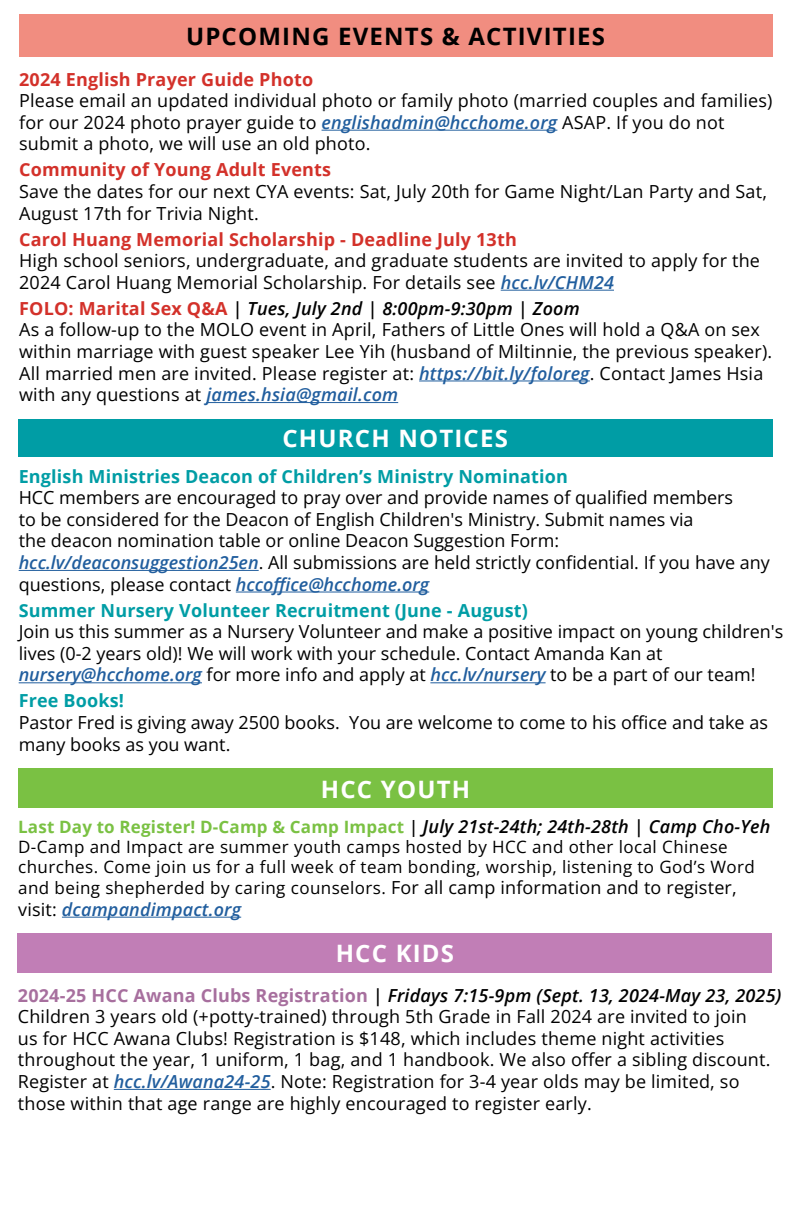
<style>
.page{position:relative;width:792px;height:1224px;background:#fff}
.page>*{position:absolute;margin:0;border:0;box-sizing:border-box;transform-origin:0 0}
.t1{font:700 24px "Open Sans";letter-spacing:.05em;color:#fff}
.t2{font:700 24px "Open Sans";letter-spacing:.05em;color:#000}
.t3{font:18px/21.6px "Open Sans";letter-spacing:.01em;color:#000}
.t4{font:700 18px "Open Sans";letter-spacing:.01em;color:#009da5}
.t5{font:700 18px "Open Sans";letter-spacing:.01em;color:#d3312a}
.t6{font:italic 600 18px "Open Sans";letter-spacing:.01em;color:#215e9e}
.t7{font:17px/20px "Open Sans";letter-spacing:.025em;color:#000}
.s1{font-weight:600;font-style:italic;color:#215e9e}
.s2{font-weight:700;color:#d3312a}
.s3{font-weight:600;font-style:italic}
.s4{font-weight:700;color:#7ac143}
.s5{font-weight:600;font-style:italic;font-size:18px}
.s6{font-size:18px}
.s7{font-weight:400;font-style:normal;color:#000}
.s8{font-weight:700;color:#a76f9e}
</style>
<div class="page">
<div style="left:19px;top:15px;width:753px;height:42px;background:#f18d80"></div>
<div style="left:18px;top:419px;width:754px;height:38px;background:#009da5"></div>
<div style="left:18px;top:768px;width:755px;height:40px;background:#7ac143"></div>
<hr style="left:62px;top:917px;width:179px;height:1px;background:#215e9e">
<hr style="left:322px;top:130px;width:235px;height:1px;background:#215e9e">
<hr style="left:501px;top:290px;width:113px;height:1px;background:#215e9e">
<hr style="left:419px;top:381px;width:171px;height:1px;background:#215e9e">
<hr style="left:206px;top:402px;width:192px;height:1px;background:#215e9e">
<div style="left:18px;top:933px;width:754px;height:39px;background:#c17eb6"></div>
<hr style="left:114px;top:1089px;width:157px;height:1px;background:#215e9e">
<hr style="left:19px;top:570px;width:240px;height:1px;background:#215e9e">
<hr style="left:236px;top:592px;width:193px;height:1px;background:#215e9e">
<hr style="left:19px;top:682px;width:183px;height:1px;background:#215e9e">
<hr style="left:430px;top:682px;width:116px;height:1px;background:#215e9e">
<h1 class="t2" style="left:186px;top:19px;width:421px">UPCOMING EVENTS &amp; ACTIVITIES</h1>
<p class="t5" style="left:19px;top:66px;width:296px">2024 English Prayer Guide Photo</p>
<p class="t3" style="left:19px;top:89px;width:755px">Please email an updated individual photo or family photo (married couples and families) for our 2024 photo prayer guide to <span class="s1">englishadmin@hcchome.org</span> ASAP. If you do not submit a photo, we will use an old photo.</p>
<p class="t5" style="left:19px;top:157px;width:314px">Community of Young Adult Events</p>
<p class="t3" style="left:19px;top:180px;width:749px">Save the dates for our next CYA events: Sat, July 20th for Game Night/Lan Party and Sat,<br>August 17th for Trivia Night.</p>
<p class="t5" style="left:19px;top:226px;width:499px">Carol Huang Memorial Scholarship - Deadline July 13th</p>
<p class="t3" style="left:19px;top:249px;width:742px">High school seniors, undergraduate, and graduate students are invited to apply for the<br>2024 Carol Huang Memorial Scholarship. For details see <span class="s1">hcc.lv/CHM24</span></p>
<p class="t3" style="left:19px;top:297px;width:755px"><span class="s2">FOLO: Marital Sex Q&amp;A</span> <span class="s3">| Tues, July 2nd | 8:00pm-9:30pm | Zoom<br></span>As a follow-up to the MOLO event in April, Fathers of Little Ones will hold a Q&amp;A on sex within marriage with guest speaker Lee Yih (husband of Miltinnie, the previous speaker).<br>All married men are invited. Please register at: <span class="s1">https://bit.ly/foloreg</span>. Contact James Hsia with any questions at <span class="s1">james.hsia@gmail.com</span></p>
<h1 class="t1" style="left:282px;top:421px;width:227px">CHURCH NOTICES</h1>
<p class="t4" style="left:19px;top:463px;width:551px">English Ministries Deacon of Children’s Ministry Nomination</p>
<p class="t3" style="left:19px;top:486px;width:753px">HCC members are encouraged to pray over and provide names of qualified members<br>to be considered for the Deacon of English Children's Ministry. Submit names via<br>the deacon nomination table or online Deacon Suggestion Form: <span class="s1">hcc.lv/deaconsuggestion25en</span>. All submissions are held strictly confidential. If you have any questions, please contact <span class="s1">hccoffice@hcchome.org</span></p>
<p class="t4" style="left:19px;top:597px;width:511px">Summer Nursery Volunteer Recruitment (June - August)</p>
<p class="t3" style="left:19px;top:620px;width:766px">Join us this summer as a Nursery Volunteer and make a positive impact on young children's lives (0-2 years old)! We will work with your schedule. Contact Amanda Kan at <span class="s1">nursery@hcchome.org</span> for more info and apply at <span class="s1">hcc.lv/nursery</span> to be a part of our team!</p>
<p class="t4" style="left:19px;top:688px;width:107px">Free Books!</p>
<p class="t3" style="left:19px;top:711px;width:751px">Pastor Fred is giving away 2500 books. You are welcome to come to his office and take as many books as you want.</p>
<h1 class="t1" style="left:321px;top:772px;width:151px">HCC YOUTH</h1>
<p class="t7" style="left:18px;top:816px;width:754px"><span class="s4">Last Day to Register! D-Camp &amp; Camp Impact</span> <span class="s3">|</span> <span class="s5">July 21st-24th; 24th-28th | Camp Cho-Yeh<br></span>D-Camp and Impact are summer youth camps hosted by HCC and other local Chinese churches. Come join us for a full week of team bonding, worship, listening to God’s Word</p>
<p class="t7" style="left:18px;top:878px;width:720px">and being shepherded by caring counselors. <span class="s6">For all camp information and to register,</span></p>
<p class="t6" style="left:18px;top:897px;width:225px"><span class="s7">visit:</span> dcampandimpact.org</p>
<h1 class="t1" style="left:336px;top:936px;width:120px">HCC KIDS</h1>
<p class="t3" style="left:18px;top:984px;width:765px"><span class="s8">2024-25 HCC Awana Clubs Registration</span> <span class="s3">| Fridays 7:15-9pm (Sept. 13, 2024-May 23, 2025)<br></span>Children 3 years old (+potty-trained) through 5th Grade in Fall 2024 are invited to join<br>us for HCC Awana Clubs! Registration is $148, which includes theme night activities throughout the year, 1 uniform, 1 bag, and 1 handbook. We also offer a sibling discount.<br>Register at <span class="s1">hcc.lv/Awana24-25</span>. Note: Registration for 3-4 year olds may be limited, so those within that age range are highly encouraged to register early.</p>
</div>
